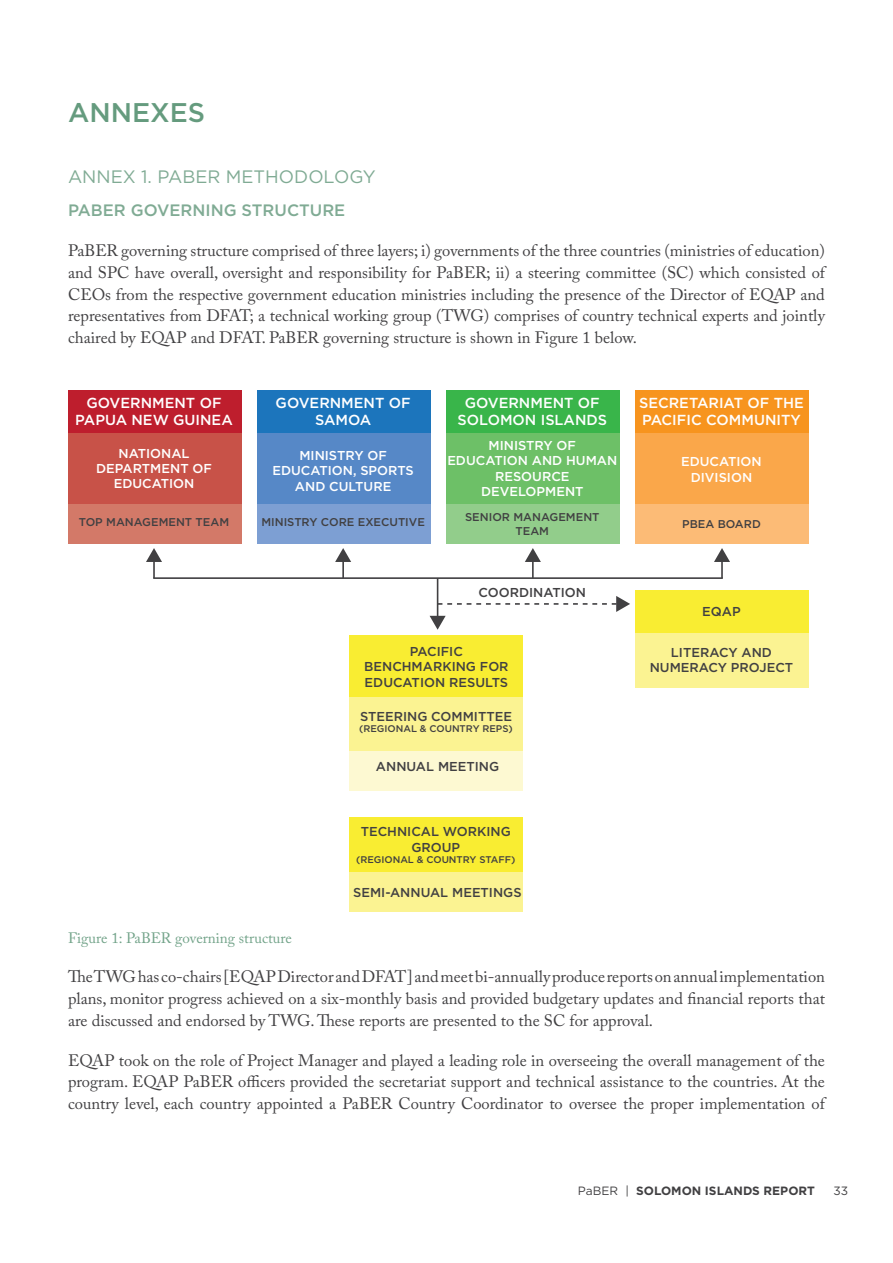
<style>
.page{position:relative;width:893px;height:1263px;background:#fff}
.page>*{position:absolute;margin:0;border:0;box-sizing:border-box;transform-origin:0 0}
.t1{font:500 27px "Gotham";color:#659b7e}
.t2{font:18px "Gotham";color:#80ab94}
.t3{font:16.5px/21.8px "Adobe Caslon Pro";color:#414042;text-align:justify}
.t4{font:500 16.5px "Gotham";color:#80ab94}
.t5{font:15px "Adobe Caslon Pro";color:#72a389}
.t6{font:500 14.55px/17.4px "Gotham";color:#fff;text-align:center}
.t7{font:500 12.9px/15.5px "Gotham";color:#414042;text-align:center}
.t8{font:500 12.9px/15.5px "Gotham";color:#fff;text-align:center}
.t9{font:700 12px "Gotham";color:#414042}
.t10{font:12px "Gotham";color:#414042}
.t11{font:500 11.25px/13.5px "Gotham";color:#414042;text-align:center}
.t12{font:500 9.6px "Gotham";color:#414042}
.s1{font-weight:400}
</style>
<div class="page">
<div style="left:68px;top:390px;width:173px;height:43px;background:#be1e2d"></div>
<div style="left:68px;top:433px;width:173px;height:73px;background:#c85248"></div>
<div style="left:68px;top:504px;width:173px;height:40px;background:#d37968"></div>
<div style="left:257px;top:390px;width:173px;height:43px;background:#1c75bc"></div>
<div style="left:257px;top:433px;width:173px;height:73px;background:#5688c7"></div>
<div style="left:257px;top:504px;width:173px;height:40px;background:#7d9fd3"></div>
<div style="left:446px;top:390px;width:173px;height:43px;background:#39b54a"></div>
<div style="left:446px;top:433px;width:173px;height:73px;background:#6dc067"></div>
<div style="left:446px;top:504px;width:173px;height:40px;background:#92cd8b"></div>
<div style="left:350px;top:635px;width:173px;height:62px;background:#f9ed32"></div>
<div style="left:350px;top:697px;width:173px;height:54px;background:#fbf392"></div>
<div style="left:350px;top:751px;width:173px;height:40px;background:#fdf9d2"></div>
<div style="left:350px;top:817px;width:173px;height:55px;background:#f9ed32"></div>
<div style="left:350px;top:872px;width:173px;height:40px;background:#fbf392"></div>
<div style="left:635px;top:390px;width:173px;height:43px;background:#f7941e"></div>
<div style="left:635px;top:433px;width:173px;height:73px;background:#faa74a"></div>
<div style="left:635px;top:590px;width:173px;height:43px;background:#f9ed32"></div>
<div style="left:635px;top:633px;width:173px;height:55px;background:#fbf392"></div>
<div style="left:635px;top:504px;width:173px;height:40px;background:#fcbb76"></div>
<svg style="left:146px;top:548px;width:16px;height:29px"></svg>
<svg style="left:335px;top:548px;width:16px;height:29px"></svg>
<svg style="left:525px;top:548px;width:16px;height:29px"></svg>
<hr style="left:437px;top:578px;width:1px;height:40px;background:#414042">
<svg style="left:430px;top:596px;width:200px;height:34px"></svg>
<svg style="left:714px;top:548px;width:16px;height:29px"></svg>
<hr style="left:153px;top:577px;width:570px;height:2px;background:#414042">
<h1 class="t1" style="left:68px;top:97px;width:139px">ANNEXES</h1>
<p class="t2" style="left:68px;top:166px;width:15px">ANNEX</p>
<p class="t2" style="left:141px;top:166px;width:100px">1. PaBER METHODOLOGY</p>
<p class="t4" style="left:68px;top:201px;width:23px">PABER</p>
<p class="t4" style="left:131px;top:201px;width:216px">GOVERNING STRUCTURE</p>
<p class="t3" style="left:68px;top:239px;width:758px">PaBER governing structure comprised of three layers; i) governments of the three countries (ministries of education) and SPC have overall, oversight and responsibility for PaBER; ii) a steering committee (SC) which consisted of CEOs from the respective government education ministries including the presence of the Director of EQAP and representatives from DFAT; a technical working group (TWG) comprises of country technical experts and jointly chaired by EQAP and DFAT. PaBER governing structure is shown in Figure 1 below.</p>
<p class="t6" style="left:75px;top:393px;width:159px">GOVERNMENT OF<br>PAPUA NEW GUINEA</p>
<p class="t6" style="left:276px;top:393px;width:137px">GOVERNMENT OF<br>SAMOA</p>
<p class="t6" style="left:458px;top:393px;width:151px">GOVERNMENT OF<br>SOLOMON ISLANDS</p>
<p class="t6" style="left:639px;top:393px;width:166px;text-align:left">SECRETARIAT OF THE<br>PACIFIC COMMUNITY</p>
<p class="t8" style="left:96px;top:445px;width:117px">NATIONAL<br>DEPARTMENT OF<br>EDUCATION</p>
<p class="t8" style="left:272px;top:447px;width:143px">MINISTRY OF<br>EDUCATION, SPORTS<br>AND CULTURE</p>
<p class="t8" style="left:447px;top:437px;width:171px">MINISTRY OF<br>EDUCATION AND HUMAN<br>RESOURCE<br>DEVELOPMENT</p>
<p class="t8" style="left:681px;top:453px;width:82px">EDUCATION<br>DIVISION</p>
<p class="t11" style="left:79px;top:515px;width:152px">TOP MANAGEMENT TEAM</p>
<p class="t11" style="left:261px;top:515px;width:165px">MINISTRY CORE EXECUTIVE</p>
<p class="t11" style="left:465px;top:510px;width:136px">SENIOR MANAGEMENT<br>TEAM</p>
<p class="t11" style="left:682px;top:517px;width:80px">PBEA BOARD</p>
<p class="t7" style="left:479px;top:585px;width:109px">COORDINATION</p>
<p class="t7" style="left:364px;top:643px;width:146px">PACIFIC<br>BENCHMARKING FOR<br>EDUCATION RESULTS</p>
<p class="t7" style="left:360px;top:708px;width:153px">STEERING COMMITTEE</p>
<p class="t12" style="left:359px;top:723px;width:155px">(REGIONAL &amp; COUNTRY REPS)</p>
<p class="t7" style="left:376px;top:759px;width:125px">ANNUAL MEETING</p>
<p class="t7" style="left:361px;top:824px;width:152px">TECHNICAL WORKING<br>GROUP</p>
<p class="t12" style="left:356px;top:854px;width:161px">(REGIONAL &amp; COUNTRY STAFF)</p>
<p class="t7" style="left:353px;top:884px;width:170px">SEMI-ANNUAL MEETINGS</p>
<p class="t7" style="left:702px;top:603px;width:40px">EQAP</p>
<p class="t7" style="left:650px;top:644px;width:145px">LITERACY AND<br>NUMERACY PROJECT</p>
<p class="t5" style="left:68px;top:928px;width:225px">Figure 1: PaBER governing structure</p>
<p class="t3" style="left:68px;top:966px;width:758px">The TWG has co-chairs [EQAP Director and DFAT] and meet bi-annually produce reports on annual implementation plans, monitor progress achieved on a six-monthly basis and provided budgetary updates and financial reports that are discussed and endorsed by TWG. These reports are presented to the SC for approval.</p>
<p class="t3" style="left:68px;top:1049px;width:758px">EQAP took on the role of Project Manager and played a leading role in overseeing the overall management of the program. EQAP PaBER officers provided the secretariat support and technical assistance to the countries. At the country level, each country appointed a PaBER Country Coordinator to oversee the proper implementation of</p>
<p class="t9" style="left:578px;top:1183px;width:239px"><span class="s1">PaBER |</span> SOLOMON ISLANDS REPORT</p>
<p class="t10" style="left:834px;top:1184px;width:16px">33</p>
</div>
